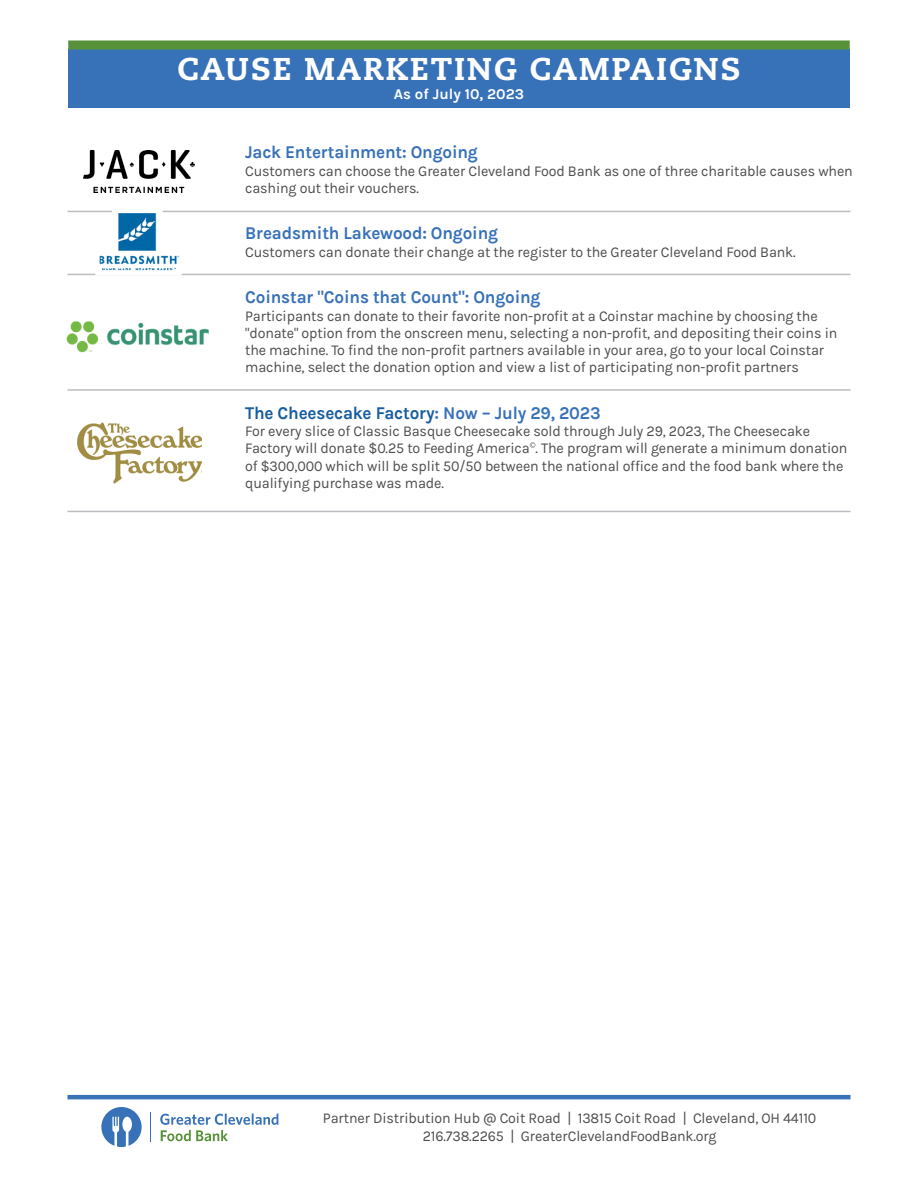
<style>
.page{position:relative;width:918px;height:1188px;background:#fff}
.page>*{position:absolute;margin:0;border:0;box-sizing:border-box;transform-origin:0 0}
.t1{font:800 31.5px "Caecilia LT Std";letter-spacing:.06em;color:#fff}
.t2{font:700 18px "Karla";letter-spacing:-.01em;color:#3771b8;scale:.95 1}
.t3{font:700 18px "Karla";letter-spacing:-.01em;color:#175d9e;scale:.95 1}
.description{font:15px/17.2px "Karla";letter-spacing:-.01em;color:#4b4c4d;scale:.95 1}
.t4{font:700 15px "Karla";color:#fff}
.s1{color:#3771b8}
</style>
<div class="page">
<div style="left:68px;top:49px;width:782px;height:59px;background:#3771b8"></div>
<svg style="left:160px;top:1113px;width:118px;height:28px"></svg>
<svg style="left:101px;top:1107px;width:41px;height:40px"></svg>
<hr style="left:68px;top:1095px;width:782px;height:4px;background:#3771b8">
<div style="left:68px;top:40px;width:782px;height:10px;background:#579139"></div>
<hr style="left:68px;top:211px;width:782px;height:1px;background:#bcbdc0">
<hr style="left:68px;top:389px;width:782px;height:2px;background:#bcbdc0">
<hr style="left:68px;top:511px;width:782px;height:1px;background:#bcbdc0">
<img style="left:66px;top:321px;width:143px;height:32px">
<img style="left:77px;top:422px;width:124px;height:62px">
<img style="left:84px;top:150px;width:110px;height:42px">
<hr style="left:68px;top:274px;width:782px;height:1px;background:#bcbdc0">
<svg style="left:95px;top:210px;width:87px;height:65px"></svg>
<img style="left:100px;top:213px;width:79px;height:57px">
<p class="t1" style="left:177px;top:49px;width:565px">CAUSE MARKETING CAMPAIGNS</p>
<p class="t4" style="left:394px;top:86px;width:132px">As of July 10, 2023</p>
<p class="t2" style="left:245px;top:142px;width:247px">Jack Entertainment: Ongoing</p>
<p class="description" style="left:245px;top:162px;width:641px">Customers can choose the Greater Cleveland Food Bank as one of three charitable causes when cashing out their vouchers.</p>
<p class="t2" style="left:245px;top:223px;width:268px">Breadsmith Lakewood: Ongoing</p>
<p class="description" style="left:245px;top:243px;width:581px">Customers can donate their change at the register to the Greater Cleveland Food Bank.</p>
<p class="t2" style="left:245px;top:287px;width:313px">Coinstar "Coins that Count": Ongoing</p>
<p class="description" style="left:245px;top:307px;width:625px">Participants can donate to their favorite non-profit at a Coinstar machine by choosing the "donate" option from the onscreen menu, selecting a non-profit, and depositing their coins in the machine. To find the non-profit partners available in your area, go to your local Coinstar machine, select the donation option and view a list of participating non-profit partners</p>
<p class="t3" style="left:245px;top:403px;width:376px">The Cheesecake Factory<span class="s1">: Now – July 29, 2023</span></p>
<p class="description" style="left:245px;top:423px;width:635px">For every slice of Classic Basque Cheesecake sold through July 29, 2023, The Cheesecake Factory will donate $0.25 to Feeding America<sup>©</sup>. The program will generate a minimum donation of $300,000 which will be split 50/50 between the national office and the food bank where the qualifying purchase was made.</p>
<p class="description" style="left:323px;top:1110px;width:521px;line-height:18px;text-align:center">Partner Distribution Hub @ Coit Road | 13815 Coit Road | Cleveland, OH 44110<br>216.738.2265 | GreaterClevelandFoodBank.org</p>
</div>
